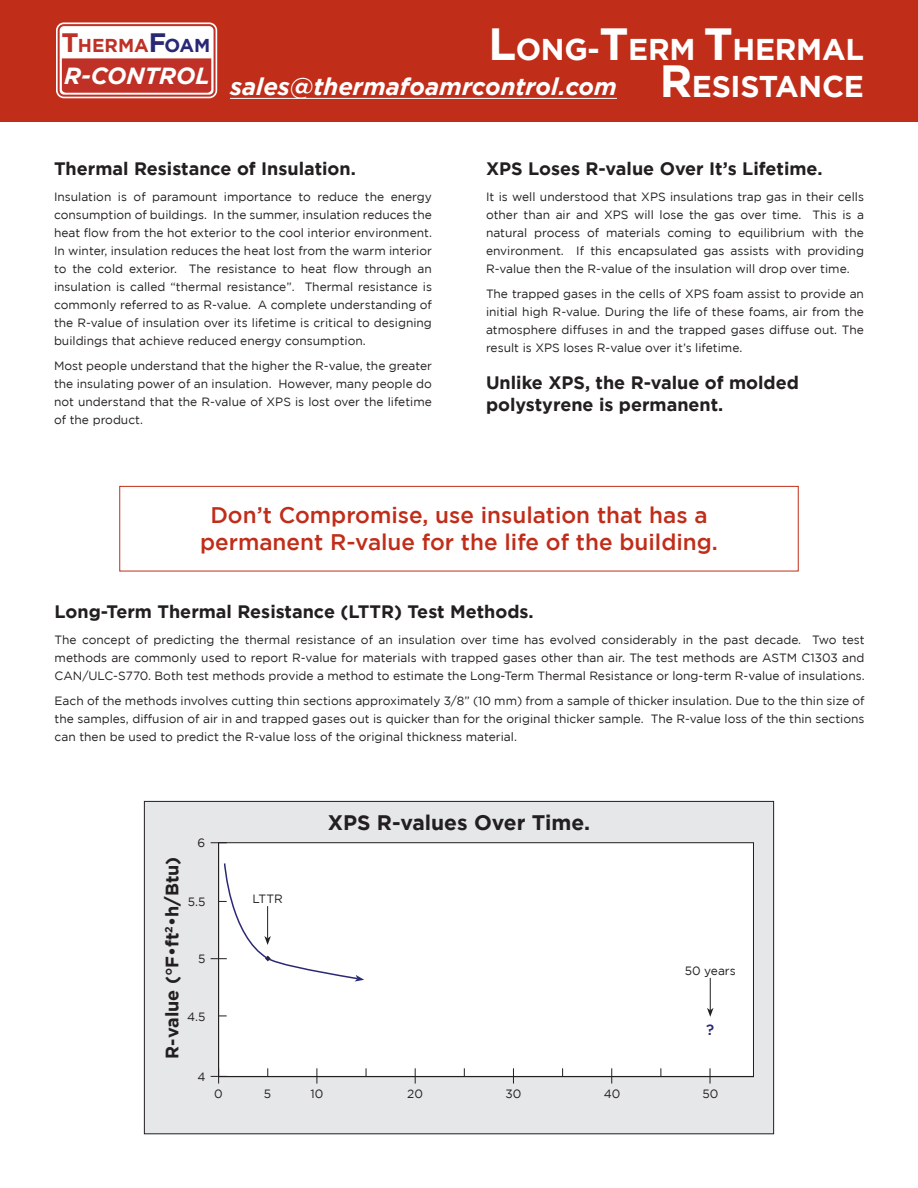
<style>
.page{position:relative;width:918px;height:1188px;background:#fff}
.page>*{position:absolute;margin:0;border:0;box-sizing:border-box;transform-origin:0 0}
.t1{font:700 30px "Gotham";letter-spacing:-.01em;color:#fff}
.t2{font:italic 700 24px "Gotham";color:#fff}
.t3{font:italic 700 23.25px "Gotham";color:#fff}
.Inset_Text{font:500 22.5px/27px "Gotham";color:#c02d19;text-align:center}
.Body_Subhead{font:700 21px "Gotham";color:#231f20}
.t4{font:700 18.6px "Gotham";color:#bf3126}
.Body_Subhead-2{font:700 18px/21.6px "Gotham";color:#231f20}
.Body_Copy{font:500 15px "Gotham";color:#292875}
.Body_Text_Justified{font:12px/18px "Gotham";color:#231f20;text-align:justify}
.Body_Copy-2{font:12px "Gotham";color:#231f20}
.s1{font-size:26.55px}
.s2{font-size:26.55px;color:#292875}
.s3{color:#292875}
.s4{font-size:45px}
</style>
<div class="page">
<div style="left:119px;top:486px;width:680px;height:85px;border:1px solid #c02d19"></div>
<div style="left:0;top:0;width:918px;height:122px;background:#c02d19"></div>
<div style="left:56px;top:22px;width:161px;height:76px;border:5px solid #fff;border-radius:5px"></div>
<div style="left:59px;top:25px;width:156px;height:71px;background:#fff;border-radius:5px"></div>
<div style="left:58px;top:24px;width:158px;height:73px;border:2px solid #bf3126;border-radius:5px"></div>
<div style="left:62px;top:58px;width:149px;height:35px;background:#bf3126"></div>
<hr style="left:230px;top:98px;width:387px;height:1px;background:#fff">
<div style="left:144px;top:801px;width:630px;height:333px;background:#e6e7e9"></div>
<div style="left:219px;top:843px;width:534px;height:234px;background:#fff"></div>
<hr style="left:219px;top:1076px;width:535px;height:1px;background:#231f20">
<svg style="left:513px;top:1068px;width:1px;height:16px"></svg>
<svg style="left:317px;top:1068px;width:1px;height:16px"></svg>
<svg style="left:611px;top:1068px;width:1px;height:16px"></svg>
<svg style="left:415px;top:1068px;width:1px;height:16px"></svg>
<svg style="left:710px;top:1068px;width:1px;height:16px"></svg>
<hr style="left:218px;top:842px;width:1px;height:235px;background:#231f20">
<svg style="left:211px;top:842px;width:16px;height:1px"></svg>
<svg style="left:211px;top:1068px;width:16px;height:16px"></svg>
<hr style="left:710px;top:978px;width:1px;height:32px;background:#231f20">
<svg style="left:707px;top:1008px;width:7px;height:9px"></svg>
<svg style="left:211px;top:856px;width:153px;height:144px"></svg>
<p class="t4" style="left:61px;top:35px;width:150px"><span class="s1">T</span>HERMA<span class="s2">F</span><span class="s3">OAM</span></p>
<p class="t3" style="left:64px;top:62px;width:147px">R-CONTROL</p>
<p class="t1" style="left:488px;top:32px;width:377px"><span class="s4">L</span>ONG-<span class="s4">T</span>ERM <span class="s4">T</span>HERMAL</p>
<p class="t2" style="left:230px;top:73px;width:388px">sales@thermafoamrcontrol.com</p>
<p class="t1" style="left:660px;top:69px;width:206px"><span class="s4">R</span>ESISTANCE</p>
<p class="Body_Subhead-2" style="left:54px;top:158px;width:303px">Thermal Resistance of Insulation.</p>
<p class="Body_Text_Justified" style="left:54px;top:187px;width:380px">Insulation is of paramount importance to reduce the energy consumption of buildings. In the summer, insulation reduces the heat flow from the hot exterior to the cool interior environment.<br>In winter, insulation reduces the heat lost from the warm interior to the cold exterior. The resistance to heat flow through an insulation is called “thermal resistance”. Thermal resistance is commonly referred to as R-value. A complete understanding of the R-value of insulation over its lifetime is critical to designing buildings that achieve reduced energy consumption.</p>
<p class="Body_Text_Justified" style="left:54px;top:357px;width:380px">Most people understand that the higher the R-value, the greater the insulating power of an insulation. However, many people do not understand that the R-value of XPS is lost over the lifetime of the product.</p>
<p class="Body_Subhead-2" style="left:486px;top:158px;width:338px">XPS Loses R-value Over It’s Lifetime.</p>
<p class="Body_Text_Justified" style="left:486px;top:187px;width:380px">It is well understood that XPS insulations trap gas in their cells other than air and XPS will lose the gas over time. This is a natural process of materials coming to equilibrium with the environment. If this encapsulated gas assists with providing R-value then the R-value of the insulation will drop over time.</p>
<p class="Body_Text_Justified" style="left:486px;top:285px;width:380px">The trapped gases in the cells of XPS foam assist to provide an initial high R-value. During the life of these foams, air from the atmosphere diffuses in and the trapped gases diffuse out. The result is XPS loses R‑value over it’s lifetime.</p>
<p class="Body_Subhead-2" style="left:486px;top:371px;width:314px">Unlike XPS, the R-value of molded polystyrene is permanent.</p>
<p class="Inset_Text" style="left:200px;top:501px;width:519px">Don’t Compromise, use insulation that has a permanent R-value for the life of the building.</p>
<p class="Body_Subhead-2" style="left:55px;top:600px;width:481px">Long-Term Thermal Resistance (LTTR) Test Methods.</p>
<p class="Body_Text_Justified" style="left:55px;top:630px;width:812px">The concept of predicting the thermal resistance of an insulation over time has evolved considerably in the past decade. Two test methods are commonly used to report R-value for materials with trapped gases other than air. The test methods are ASTM C1303 and CAN/ULC-S770. Both test methods provide a method to estimate the Long-Term Thermal Resistance or long-term R-value of insulations.</p>
<p class="Body_Text_Justified" style="left:55px;top:692px;width:812px">Each of the methods involves cutting thin sections approximately 3/8” (10 mm) from a sample of thicker insulation. Due to the thin size of the samples, diffusion of air in and trapped gases out is quicker than for the original thicker sample. The R-value loss of the thin sections can then be used to predict the R-value loss of the original thickness material.</p>
<p class="Body_Copy-2" style="left:197px;top:836px;width:9px">6</p>
<p class="Body_Subhead-2" style="left:161px;top:1059px;width:203px;rotate:-90deg">R-value (°F•ft<sup>2</sup>•h/Btu)</p>
<p class="Body_Copy-2" style="left:188px;top:895px;width:19px">5.5</p>
<p class="Body_Copy-2" style="left:198px;top:952px;width:9px">5</p>
<p class="Body_Copy-2" style="left:187px;top:1010px;width:20px">4.5</p>
<p class="Body_Copy-2" style="left:198px;top:1070px;width:10px">4</p>
<p class="Body_Copy-2" style="left:252px;top:893px;width:32px">LTTR</p>
<p class="Body_Subhead" style="left:328px;top:810px;width:264px">XPS R-values Over Time.</p>
<p class="Body_Copy-2" style="left:685px;top:964px;width:53px">50 years</p>
<p class="Body_Copy" style="left:706px;top:1022px;width:10px">?</p>
<p class="Body_Copy-2" style="left:214px;top:1087px;width:10px">0</p>
<p class="Body_Copy-2" style="left:264px;top:1087px;width:9px">5</p>
<p class="Body_Copy-2" style="left:310px;top:1087px;width:14px">10</p>
<p class="Body_Copy-2" style="left:407px;top:1087px;width:17px">20</p>
<p class="Body_Copy-2" style="left:506px;top:1087px;width:17px">30</p>
<p class="Body_Copy-2" style="left:604px;top:1087px;width:18px">40</p>
<p class="Body_Copy-2" style="left:702px;top:1087px;width:17px">50</p>
</div>
